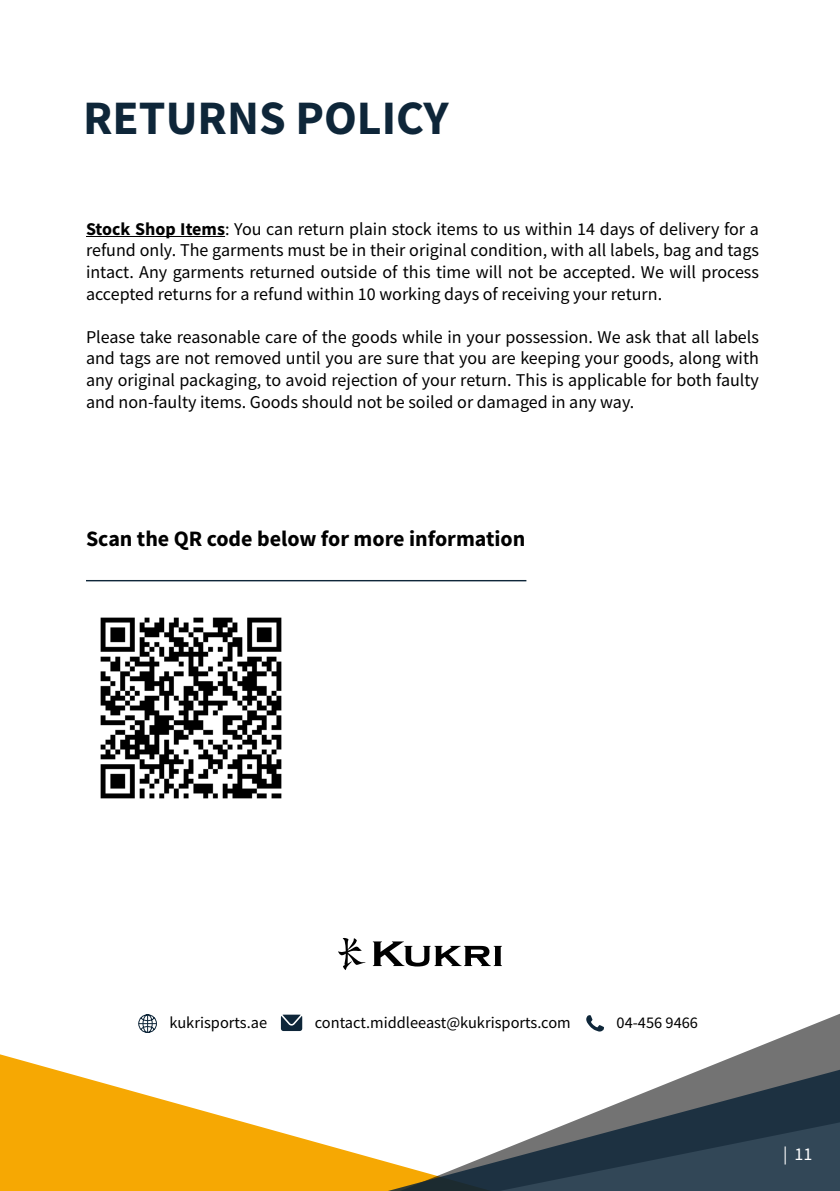
<style>
.page{position:relative;width:840px;height:1191px;background:#fff}
.page>*{position:absolute;margin:0;border:0;box-sizing:border-box;transform-origin:0 0}
.t1{font:700 48px "Source Sans Pro";color:#0e2639}
.t2{font:700 22px "Source Sans Pro";color:#000}
.t3{font:18px/21.6px "Source Sans Pro";color:#000;text-align:justify}
.t4{font:18px "Source Sans Pro";color:#fff}
.t5{font:16.4px "Source Sans Pro";color:#000}
.s1{font-weight:700}
</style>
<div class="page">
<hr style="left:86px;top:236px;width:139px;height:1px;background:#000">
<svg style="left:302px;top:1014px;width:537px;height:51px"></svg>
<svg style="left:0;top:1049px;width:635px;height:142px;fill:#f6a803"></svg>
<svg style="left:238px;top:1065px;width:601px;height:126px"></svg>
<img style="left:100px;top:617px;width:182px;height:182px">
<hr style="left:86px;top:580px;width:440px;height:1px;background:#0e2639">
<svg style="left:372px;top:941px;width:129px;height:25px"></svg>
<svg style="left:338px;top:938px;width:27px;height:32px"></svg>
<svg style="left:138px;top:1014px;width:19px;height:19px"></svg>
<svg style="left:281px;top:1014px;width:21px;height:17px"></svg>
<svg style="left:586px;top:1015px;width:17px;height:16px"></svg>
<h1 class="t1" style="left:83px;top:85px;width:367px">RETURNS POLICY</h1>
<p class="t3" style="left:86px;top:218px;width:674px"><span class="s1">Stock Shop Items</span>: You can return plain stock items to us within 14 days of delivery for a refund only. The garments must be in their original condition, with all labels, bag and tags intact. Any garments returned outside of this time will not be accepted. We will process accepted returns for a refund within 10 working days of receiving your return.</p>
<p class="t3" style="left:86px;top:326px;width:674px">Please take reasonable care of the goods while in your possession. We ask that all labels and tags are not removed until you are sure that you are keeping your goods, along with any original packaging, to avoid rejection of your return. This is applicable for both faulty and non-faulty items. Goods should not be soiled or damaged in any way.</p>
<p class="t2" style="left:86px;top:524px;width:440px">Scan the QR code below for more information</p>
<p class="t5" style="left:169px;top:1012px;width:99px">kukrisports.ae</p>
<p class="t5" style="left:314px;top:1012px;width:257px">contact.middleeast@kukrisports.com</p>
<p class="t5" style="left:616px;top:1012px;width:83px">04-456 9466</p>
<p class="t4" style="left:782px;top:1142px;width:31px">| 11</p>
</div>
